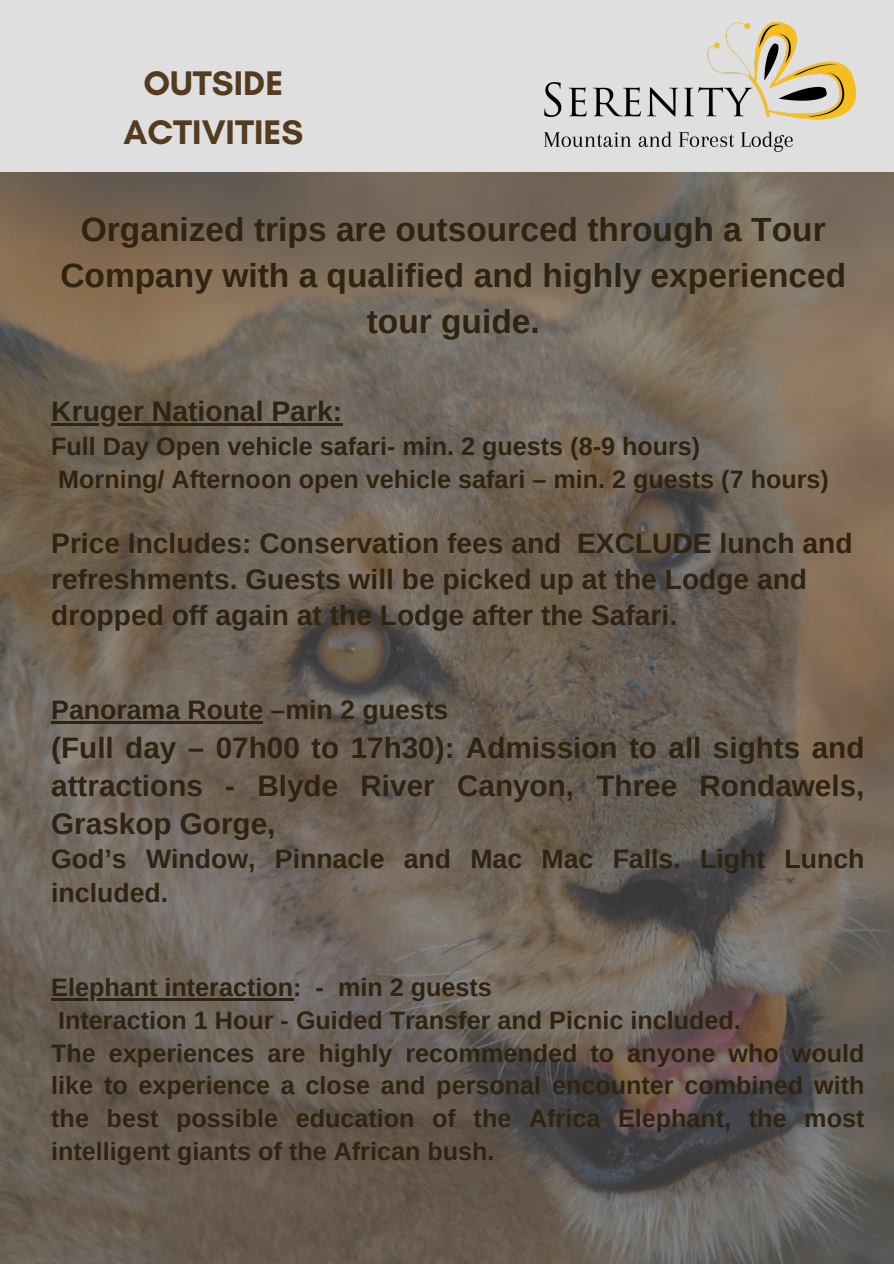
<style>
.page{position:relative;width:894px;height:1264px;background:#fff}
.page>*{position:absolute;margin:0;border:0;box-sizing:border-box;transform-origin:0 0}
.t1{font:700 34.8px/48.3px "Glacial Indifference";color:#543b20;text-align:center}
.t2{font:700 33.45px/46.2px "Arimo";color:#2f2311;text-align:center}
.t3{font:700 29.7px/38.2px "Arimo";color:#2f2311;text-align:justify}
.t4{font:700 28.35px "Arimo";color:#2f2311}
.t5{font:700 28.2px/36px "Arimo";color:#2f2311}
.t6{font:700 26.7px/33.8px "Arimo";color:#2f2311}
.t7{font:700 25.2px/32.7px "Arimo";color:#2f2311;text-align:justify}
</style>
<div class="page">
<img style="left:0;top:171px;width:893px;height:1092px">
<div style="left:0;top:0;width:893px;height:171px;background:#dfdfdf"></div>
<img style="left:544px;top:23px;width:311px;height:128px">
<hr style="left:51px;top:423px;width:291px;height:2px;background:#2f2311">
<hr style="left:51px;top:721px;width:212px;height:3px;background:#2f2311">
<hr style="left:51px;top:998px;width:242px;height:2px;background:#2f2311">
<h3 class="t1" style="left:123px;top:59px;width:181px">OUTSIDE<br>ACTIVITIES</h3>
<p class="t2" style="left:60px;top:206px;width:787px">Organized trips are outsourced through a Tour<br>Company with a qualified and highly experienced tour guide.</p>
<h1 class="t4" style="left:51px;top:395px;width:292px">Kruger National Park:</h1>
<p class="t7" style="left:51px;top:430px;width:650px">Full Day Open vehicle safari- min. 2 guests (8-9 hours)</p>
<p class="t7" style="left:58px;top:462px;width:772px">Morning/ Afternoon open vehicle safari – min. 2 guests (7 hours)</p>
<h2 class="t5" style="left:51px;top:525px;width:802px">Price Includes: Conservation fees and EXCLUDE lunch and refreshments. Guests will be picked up at the Lodge and dropped off again at the Lodge after the Safari.</h2>
<p class="t6" style="left:51px;top:693px;width:398px">Panorama Route –min 2 guests</p>
<p class="t3" style="left:51px;top:728px;width:814px">(Full day – 07h00 to 17h30): Admission to all sights and attractions - Blyde River Canyon, Three Rondawels, Graskop Gorge,</p>
<p class="t6" style="left:51px;top:841px;width:814px">God’s Window, Pinnacle and Mac Mac Falls. Light Lunch included.</p>
<p class="t7" style="left:51px;top:971px;width:442px">Elephant interaction: - min 2 guests</p>
<p class="t7" style="left:58px;top:1003px;width:684px">Interaction 1 Hour - Guided Transfer and Picnic included.</p>
<h3 class="t7" style="left:51px;top:1036px;width:814px">The experiences are highly recommended to anyone who would like to experience a close and personal encounter combined with the best possible education of the Africa Elephant, the most intelligent giants of the African bush.</h3>
</div>
